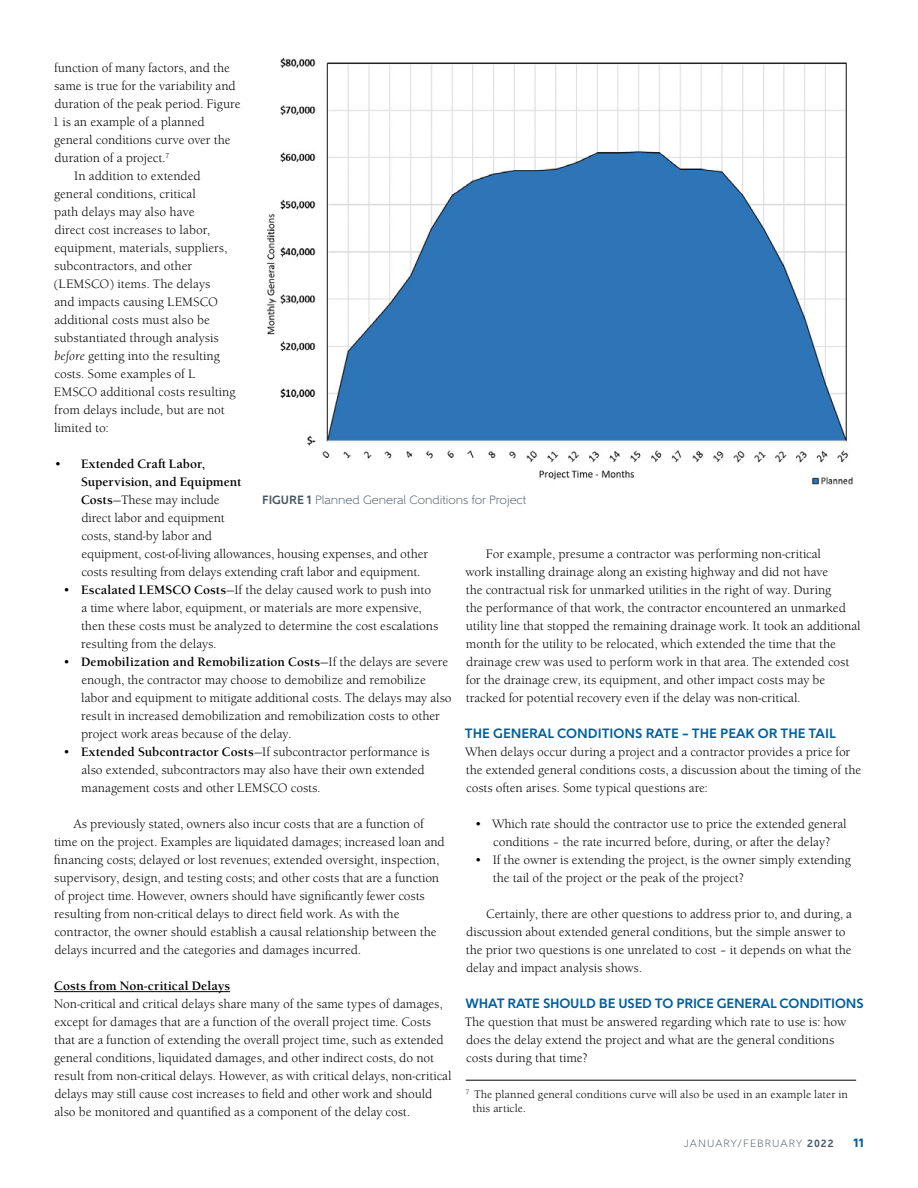
<style>
.page{position:relative;width:918px;height:1188px;background:#fff}
.page>*{position:absolute;margin:0;border:0;box-sizing:border-box;transform-origin:0 0}
.t1{font:13.5px/18px "University Oldstyle";color:#000}
.t2{font:700 13.5px "Gentleman 800";letter-spacing:-.01em;color:#005f9e}
.t3{font:700 13.5px "University Oldstyle";letter-spacing:.015em;color:#000}
.t4{font:12px/14.4px "University Oldstyle";letter-spacing:.01em;color:#000}
.t5{font:300 12px "Gentleman 400";color:#485865}
.t6{font:800 12px "Gentleman 900";color:#005f9e}
.t7{font:300 10.5px "Gentleman 400";letter-spacing:.1em;color:#485865}
.s1{font-style:italic}
.s2{font-weight:700}
.s3{font-family:"Gentleman 800";font-weight:700}
</style>
<div class="page">
<hr style="left:54px;top:991px;width:176px;height:1px;background:#000">
<hr style="left:466px;top:1080px;width:390px;height:1px;background:#000">
<img style="left:266px;top:58px;width:587px;height:427px">
<p class="t1" style="left:54px;top:59px;width:177px">function of many factors, and the</p>
<p class="t1" style="left:54px;top:77px;width:183px">same is true for the variability and</p>
<p class="t1" style="left:54px;top:95px;width:188px">duration of the peak period. Figure</p>
<p class="t1" style="left:52px;top:113px;width:154px">1 is an example of a planned</p>
<p class="t1" style="left:54px;top:131px;width:178px">general conditions curve over the</p>
<p class="t1" style="left:54px;top:149px;width:117px">duration of a project.<sup>7</sup></p>
<p class="t1" style="left:74px;top:167px;width:128px">In addition to extended</p>
<p class="t1" style="left:54px;top:185px;width:143px">general conditions, critical</p>
<p class="t1" style="left:54px;top:203px;width:142px">path delays may also have</p>
<p class="t1" style="left:54px;top:221px;width:157px">direct cost increases to labor,</p>
<p class="t1" style="left:54px;top:239px;width:174px">equipment, materials, suppliers,</p>
<p class="t1" style="left:54px;top:257px;width:139px">subcontractors, and other</p>
<p class="t1" style="left:54px;top:275px;width:158px">(LEMSCO) items. The delays</p>
<p class="t1" style="left:54px;top:293px;width:165px">and impacts causing LEMSCO</p>
<p class="t1" style="left:54px;top:311px;width:157px">additional costs must also be</p>
<p class="t1" style="left:54px;top:329px;width:166px">substantiated through analysis</p>
<p class="t1" style="left:54px;top:347px;width:167px"><span class="s1">before</span> getting into the resulting</p>
<p class="t1" style="left:54px;top:365px;width:143px">costs. Some examples of L</p>
<p class="t1" style="left:54px;top:383px;width:183px">EMSCO additional costs resulting</p>
<p class="t1" style="left:54px;top:401px;width:172px">from delays include, but are not</p>
<p class="t1" style="left:54px;top:419px;width:56px">limited to:</p>
<p class="t1" style="left:81px;top:455px;width:348px;text-indent:-27px">• <span class="s2">Extended Craft Labor,<br>Supervision, and Equipment<br>Costs</span>—These may include<br>direct labor and equipment<br>costs, stand-by labor and<br>equipment, cost-of-living allowances, housing expenses, and other costs resulting from delays extending craft labor and equipment.</p>
<p class="t1" style="left:81px;top:581px;width:359px;text-indent:-19px">• <span class="s2">Escalated LEMSCO Costs</span>—If the delay caused work to push into a time where labor, equipment, or materials are more expensive, then these costs must be analyzed to determine the cost escalations resulting from the delays.</p>
<p class="t1" style="left:81px;top:653px;width:372px;text-indent:-19px">• <span class="s2">Demobilization and Remobilization Costs</span>—If the delays are severe enough, the contractor may choose to demobilize and remobilize labor and equipment to mitigate additional costs. The delays may also result in increased demobilization and remobilization costs to other project work areas because of the delay.</p>
<p class="t1" style="left:81px;top:743px;width:350px;text-indent:-19px">• <span class="s2">Extended Subcontractor Costs</span>—If subcontractor performance is also extended, subcontractors may also have their own extended management costs and other LEMSCO costs.</p>
<p class="t1" style="left:54px;top:815px;width:392px;text-indent:20px">As previously stated, owners also incur costs that are a function of time on the project. Examples are liquidated damages; increased loan and financing costs; delayed or lost revenues; extended oversight, inspection, supervisory, design, and testing costs; and other costs that are a function of project time. However, owners should have significantly fewer costs resulting from non-critical delays to direct field work. As with the contractor, the owner should establish a causal relationship between the delays incurred and the categories and damages incurred.</p>
<p class="t3" style="left:54px;top:978px;width:177px">Costs from Non-critical Delays</p>
<p class="t1" style="left:54px;top:995px;width:399px">Non-critical and critical delays share many of the same types of damages, except for damages that are a function of the overall project time. Costs that are a function of extending the overall project time, such as extended general conditions, liquidated damages, and other indirect costs, do not result from non-critical delays. However, as with critical delays, non-critical delays may still cause cost increases to field and other work and should also be monitored and quantified as a component of the delay cost.</p>
<p class="t5" style="left:262px;top:493px;width:266px"><span class="s3">FIGURE 1</span> Planned General Conditions for Project</p>
<p class="t1" style="left:466px;top:545px;width:397px;text-indent:20px">For example, presume a contractor was performing non-critical<br>work installing drainage along an existing highway and did not have<br>the contractual risk for unmarked utilities in the right of way. During<br>the performance of that work, the contractor encountered an unmarked utility line that stopped the remaining drainage work. It took an additional month for the utility to be relocated, which extended the time that the drainage crew was used to perform work in that area. The extended cost for the drainage crew, its equipment, and other impact costs may be tracked for potential recovery even if the delay was non-critical.</p>
<p class="t2" style="left:465px;top:725px;width:373px">THE GENERAL CONDITIONS RATE – THE PEAK OR THE TAIL</p>
<p class="t1" style="left:465px;top:743px;width:398px">When delays occur during a project and a contractor provides a price for the extended general conditions costs, a discussion about the timing of the costs often arises. Some typical questions are:</p>
<p class="t1" style="left:474px;top:815px;width:374px;text-align:center">• Which rate should the contractor use to price the extended general conditions – the rate incurred before, during, or after the delay?</p>
<p class="t1" style="left:493px;top:851px;width:360px;text-indent:-19px">• If the owner is extending the project, is the owner simply extending the tail of the project or the peak of the project?</p>
<p class="t1" style="left:466px;top:905px;width:388px;text-indent:20px">Certainly, there are other questions to address prior to, and during, a discussion about extended general conditions, but the simple answer to the prior two questions is one unrelated to cost – it depends on what the delay and impact analysis shows.</p>
<p class="t2" style="left:466px;top:995px;width:400px">WHAT RATE SHOULD BE USED TO PRICE GENERAL CONDITIONS</p>
<p class="t1" style="left:465px;top:1013px;width:383px">The question that must be answered regarding which rate to use is: how does the delay extend the project and what are the general conditions costs during that time?</p>
<p class="t4" style="left:472px;top:1087px;width:377px;text-indent:-7px"><sup>7</sup> The planned general conditions curve will also be used in an example later in this article.</p>
<p class="t7" style="left:684px;top:1137px;width:151px">JANUARY/FEBRUARY <span class="s3">2022</span></p>
<p class="t6" style="left:854px;top:1135px;width:12px">11</p>
</div>
